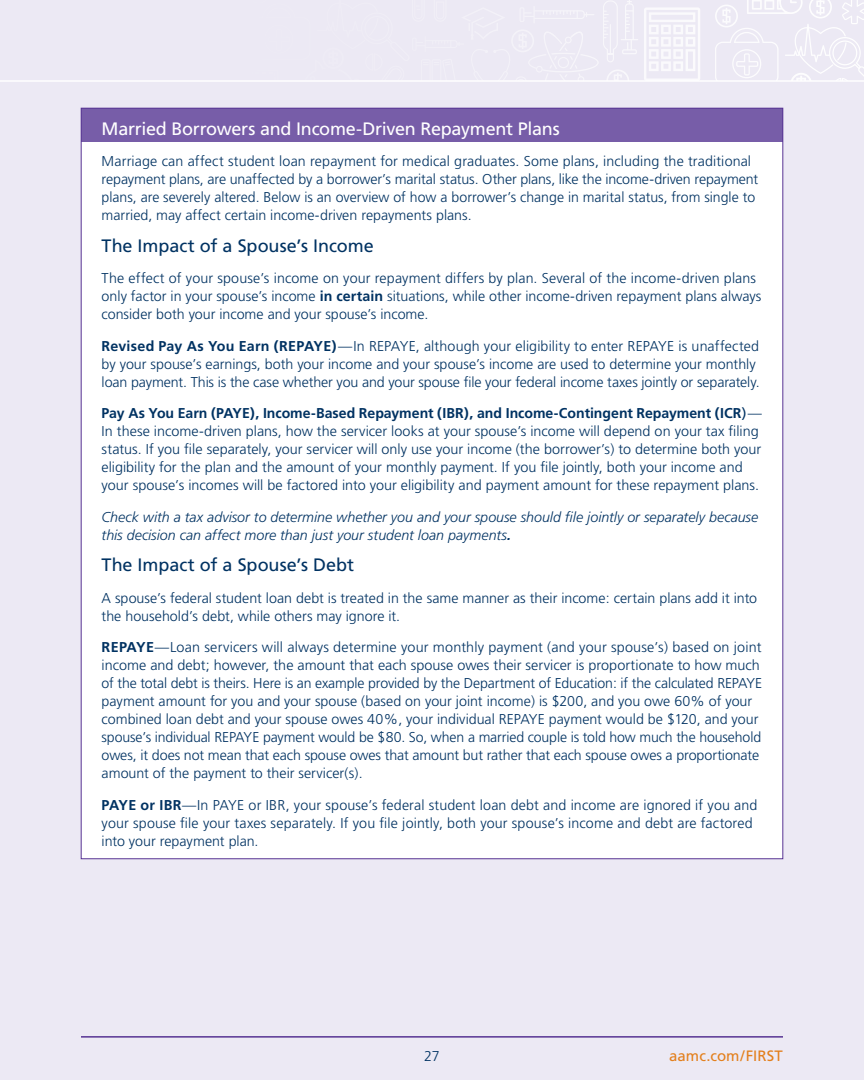
<style>
.page{position:relative;width:864px;height:1080px;background:#ece9f4}
.page>*{position:absolute;margin:0;border:0;box-sizing:border-box;transform-origin:0 0}
.t1{font:18px "Frutiger";color:#003262}
.t2{font:18px "Frutiger";letter-spacing:-.015em;color:#fff}
.t3{font:15px "Frutiger";letter-spacing:.005em;color:#e37f1c}
.t4{font:300 14.25px/18px "Frutiger";color:#003262}
.t5{font:italic 300 14.25px/18px "Frutiger";color:#003262}
.s1{font-weight:700}
.s2{font-weight:400}
</style>
<div class="page">
<hr style="left:81px;top:1036px;width:702px;height:2px;background:#573393">
<hr style="left:0;top:80px;width:864px;height:2px;background:#fff">
<svg style="left:644px;top:8px;width:56px;height:72px"></svg>
<svg style="left:715px;top:0;width:149px;height:80px"></svg>
<svg style="left:551px;top:0;width:87px;height:80px"></svg>
<div style="left:81px;top:108px;width:702px;height:37px;background:#775da8"></div>
<div style="left:81px;top:142px;width:702px;height:92px;background:#fff"></div>
<div style="left:81px;top:224px;width:702px;height:46px;background:#fff"></div>
<div style="left:81px;top:255px;width:702px;height:81px;background:#fff"></div>
<div style="left:81px;top:323px;width:702px;height:81px;background:#fff"></div>
<div style="left:81px;top:390px;width:702px;height:117px;background:#fff"></div>
<div style="left:81px;top:494px;width:702px;height:63px;background:#fff"></div>
<div style="left:81px;top:543px;width:702px;height:46px;background:#fff"></div>
<div style="left:81px;top:575px;width:702px;height:63px;background:#fff"></div>
<div style="left:81px;top:624px;width:702px;height:171px;background:#fff"></div>
<div style="left:81px;top:782px;width:702px;height:77px;background:#fff"></div>
<p class="t2" style="left:102px;top:118px;width:460px">Married Borrowers and Income-Driven Repayment Plans</p>
<p class="t4" style="left:102px;top:152px;width:658px">Marriage can affect student loan repayment for medical graduates. Some plans, including the traditional repayment plans, are unaffected by a borrower’s marital status. Other plans, like the income-driven repayment plans, are severely altered. Below is an overview of how a borrower’s change in marital status, from single to married, may affect certain income-driven repayments plans.</p>
<p class="t1" style="left:102px;top:235px;width:274px">The Impact of a Spouse’s Income</p>
<p class="t4" style="left:102px;top:269px;width:661px">The effect of your spouse’s income on your repayment differs by plan. Several of the income-driven plans only factor in your spouse’s income <span class="s1">in certain</span> situations, while other income-driven repayment plans always consider both your income and your spouse’s income.</p>
<p class="t4" style="left:102px;top:337px;width:660px"><span class="s1">Revised Pay As You Earn (REPAYE)</span>—In REPAYE, although your eligibility to enter REPAYE is unaffected by your spouse’s earnings, both your income and your spouse’s income are used to determine your monthly loan payment. This is the case whether you and your spouse file your federal income taxes jointly or separately.</p>
<p class="t4" style="left:102px;top:404px;width:662px"><span class="s1">Pay As You Earn (PAYE), Income-Based Repayment (IBR), and Income-Contingent Repayment (ICR</span><span class="s2">)</span>— In these income-driven plans, how the servicer looks at your spouse’s income will depend on your tax filing status. If you file separately, your servicer will only use your income (the borrower’s) to determine both your eligibility for the plan and the amount of your monthly payment. If you file jointly, both your income and your spouse’s incomes will be factored into your eligibility and payment amount for these repayment plans.</p>
<p class="t5" style="left:102px;top:508px;width:658px">Check with a tax advisor to determine whether you and your spouse should file jointly or separately because this decision can affect more than just your student loan payments<span class="s1">.</span></p>
<p class="t1" style="left:102px;top:554px;width:254px">The Impact of a Spouse’s Debt</p>
<p class="t4" style="left:102px;top:589px;width:657px">A spouse’s federal student loan debt is treated in the same manner as their income: certain plans add it into the household’s debt, while others may ignore it.</p>
<p class="t4" style="left:102px;top:638px;width:662px"><span class="s1">REPAYE</span>—Loan servicers will always determine your monthly payment (and your spouse’s) based on joint income and debt; however, the amount that each spouse owes their servicer is proportionate to how much of the total debt is theirs. Here is an example provided by the Department of Education: if the calculated REPAYE payment amount for you and your spouse (based on your joint income) is $200, and you owe 60% of your combined loan debt and your spouse owes 40%, your individual REPAYE payment would be $120, and your spouse’s individual REPAYE payment would be $80. So, when a married couple is told how much the household owes, it does not mean that each spouse owes that amount but rather that each spouse owes a proportionate amount of the payment to their servicer(s).</p>
<p class="t4" style="left:102px;top:796px;width:657px"><span class="s1">PAYE or IBR</span>—In PAYE or IBR, your spouse’s federal student loan debt and income are ignored if you and your spouse file your taxes separately. If you file jointly, both your spouse’s income and debt are factored into your repayment plan.</p>
<p class="t4" style="left:424px;top:1047px;width:17px">27</p>
<p class="t3" style="left:669px;top:1047px;width:115px">aamc.com/FIRST</p>
</div>
